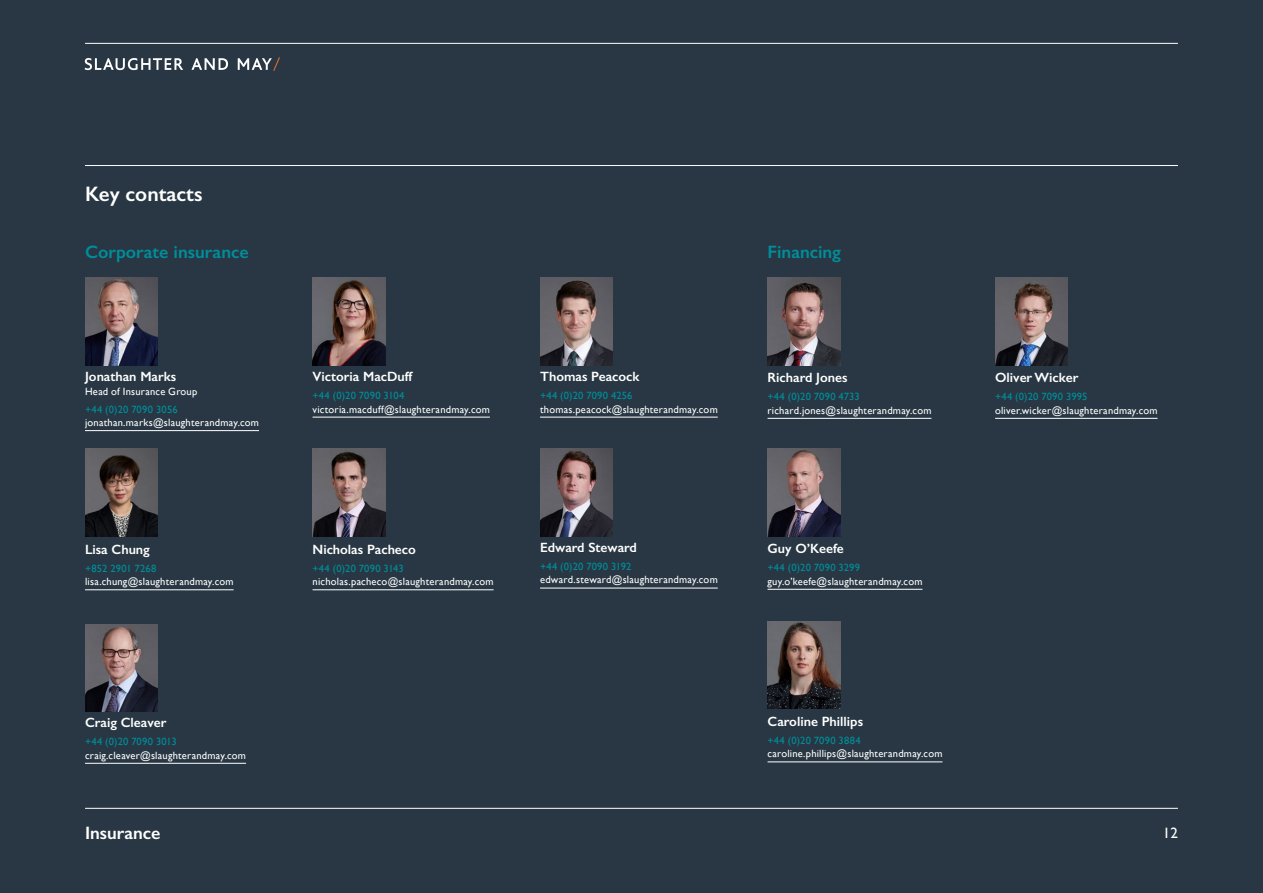
<style>
.page{position:relative;width:1263px;height:893px;background:#283743}
.page>*{position:absolute;margin:0;border:0;box-sizing:border-box;transform-origin:0 0}
.t1{font:600 21px "Gill Sans";color:#fff}
.t2{font:600 18px "Gill Sans";color:#008e9b}
.t3{font:600 18px "Gill Sans";color:#fff}
.t4{font:15px "Gill Sans";color:#fff}
.t5{font:600 13.5px "Gill Sans";color:#fff}
.t6{font:10.5px "Gill Sans";letter-spacing:.02em;color:#fff}
.t7{font:10.5px "Gill Sans";letter-spacing:.025em;color:#008e9b}
</style>
<div class="page">
<hr style="left:85px;top:43px;width:1093px;height:1px;background:#fff">
<hr style="left:85px;top:808px;width:1093px;height:1px;background:#fff">
<svg style="left:85px;top:58px;width:98px;height:12px"></svg>
<svg style="left:191px;top:58px;width:37px;height:12px"></svg>
<svg style="left:238px;top:57px;width:42px;height:14px"></svg>
<hr style="left:85px;top:165px;width:1093px;height:1px;background:#fff">
<hr style="left:85px;top:763px;width:161px;height:1px;background:#fff">
<img style="left:85px;top:624px;width:73px;height:87px">
<hr style="left:313px;top:417px;width:177px;height:1px;background:#fff">
<img style="left:313px;top:278px;width:72px;height:87px">
<hr style="left:85px;top:430px;width:174px;height:1px;background:#fff">
<img style="left:85px;top:278px;width:73px;height:87px">
<hr style="left:85px;top:589px;width:149px;height:1px;background:#fff">
<img style="left:85px;top:449px;width:73px;height:87px">
<hr style="left:313px;top:589px;width:181px;height:1px;background:#fff">
<img style="left:313px;top:449px;width:72px;height:87px">
<hr style="left:540px;top:417px;width:178px;height:1px;background:#fff">
<img style="left:540px;top:278px;width:73px;height:87px">
<hr style="left:540px;top:588px;width:178px;height:1px;background:#fff">
<img style="left:540px;top:449px;width:73px;height:87px">
<hr style="left:767px;top:589px;width:155px;height:1px;background:#fff">
<img style="left:767px;top:449px;width:73px;height:87px">
<hr style="left:995px;top:418px;width:162px;height:1px;background:#fff">
<img style="left:995px;top:278px;width:73px;height:87px">
<hr style="left:767px;top:761px;width:175px;height:1px;background:#fff">
<img style="left:767px;top:621px;width:73px;height:88px">
<hr style="left:767px;top:418px;width:164px;height:1px;background:#fff">
<img style="left:767px;top:278px;width:73px;height:87px">
<h1 class="t1" style="left:85px;top:182px;width:119px">Key contacts</h1>
<h2 class="t2" style="left:85px;top:241px;width:165px">Corporate insurance</h2>
<p class="t5" style="left:85px;top:369px;width:93px">Jonathan Marks</p>
<p class="t6" style="left:85px;top:385px;width:114px">Head of Insurance Group</p>
<p class="t7" style="left:85px;top:403px;width:94px">+44 (0)20 7090 3056</p>
<p class="t6" style="left:85px;top:416px;width:175px">jonathan.marks@slaughterandmay.com</p>
<p class="t5" style="left:85px;top:541px;width:66px">Lisa Chung</p>
<p class="t7" style="left:85px;top:562px;width:73px">+852 2901 7268</p>
<p class="t6" style="left:85px;top:575px;width:150px">lisa.chung@slaughterandmay.com</p>
<p class="t5" style="left:85px;top:715px;width:83px">Craig Cleaver</p>
<p class="t7" style="left:85px;top:735px;width:93px">+44 (0)20 7090 3013</p>
<p class="t6" style="left:85px;top:749px;width:163px">craig.cleaver@slaughterandmay.com</p>
<p class="t5" style="left:313px;top:369px;width:101px">Victoria MacDuff</p>
<p class="t7" style="left:313px;top:389px;width:93px">+44 (0)20 7090 3104</p>
<p class="t6" style="left:313px;top:403px;width:179px">victoria.macduff@slaughterandmay.com</p>
<p class="t5" style="left:540px;top:369px;width:101px">Thomas Peacock</p>
<p class="t7" style="left:540px;top:389px;width:94px">+44 (0)20 7090 4256</p>
<p class="t6" style="left:540px;top:403px;width:179px">thomas.peacock@slaughterandmay.com</p>
<h2 class="t2" style="left:767px;top:241px;width:75px">Financing</h2>
<p class="t5" style="left:767px;top:370px;width:81px">Richard Jones</p>
<p class="t7" style="left:767px;top:390px;width:94px">+44 (0)20 7090 4733</p>
<p class="t6" style="left:767px;top:404px;width:165px">richard.jones@slaughterandmay.com</p>
<p class="t5" style="left:313px;top:541px;width:105px">Nicholas Pacheco</p>
<p class="t7" style="left:313px;top:562px;width:93px">+44 (0)20 7090 3143</p>
<p class="t6" style="left:313px;top:575px;width:183px">nicholas.pacheco@slaughterandmay.com</p>
<p class="t5" style="left:540px;top:539px;width:98px">Edward Steward</p>
<p class="t7" style="left:540px;top:560px;width:93px">+44 (0)20 7090 3192</p>
<p class="t6" style="left:540px;top:574px;width:179px">edward.steward@slaughterandmay.com</p>
<p class="t5" style="left:767px;top:541px;width:78px">Guy O’Keefe</p>
<p class="t7" style="left:767px;top:561px;width:94px">+44 (0)20 7090 3299</p>
<p class="t6" style="left:767px;top:575px;width:156px">guy.o’keefe@slaughterandmay.com</p>
<p class="t5" style="left:767px;top:713px;width:97px">Caroline Phillips</p>
<p class="t7" style="left:767px;top:734px;width:95px">+44 (0)20 7090 3884</p>
<p class="t6" style="left:767px;top:748px;width:176px">caroline.phillips@slaughterandmay.com</p>
<p class="t5" style="left:995px;top:370px;width:85px">Oliver Wicker</p>
<p class="t7" style="left:995px;top:390px;width:94px">+44 (0)20 7090 3995</p>
<p class="t6" style="left:995px;top:404px;width:164px">oliver.wicker@slaughterandmay.com</p>
<h2 class="t3" style="left:85px;top:822px;width:77px">Insurance</h2>
<h3 class="t4" style="left:1163px;top:824px;width:16px">12</h3>
</div>
